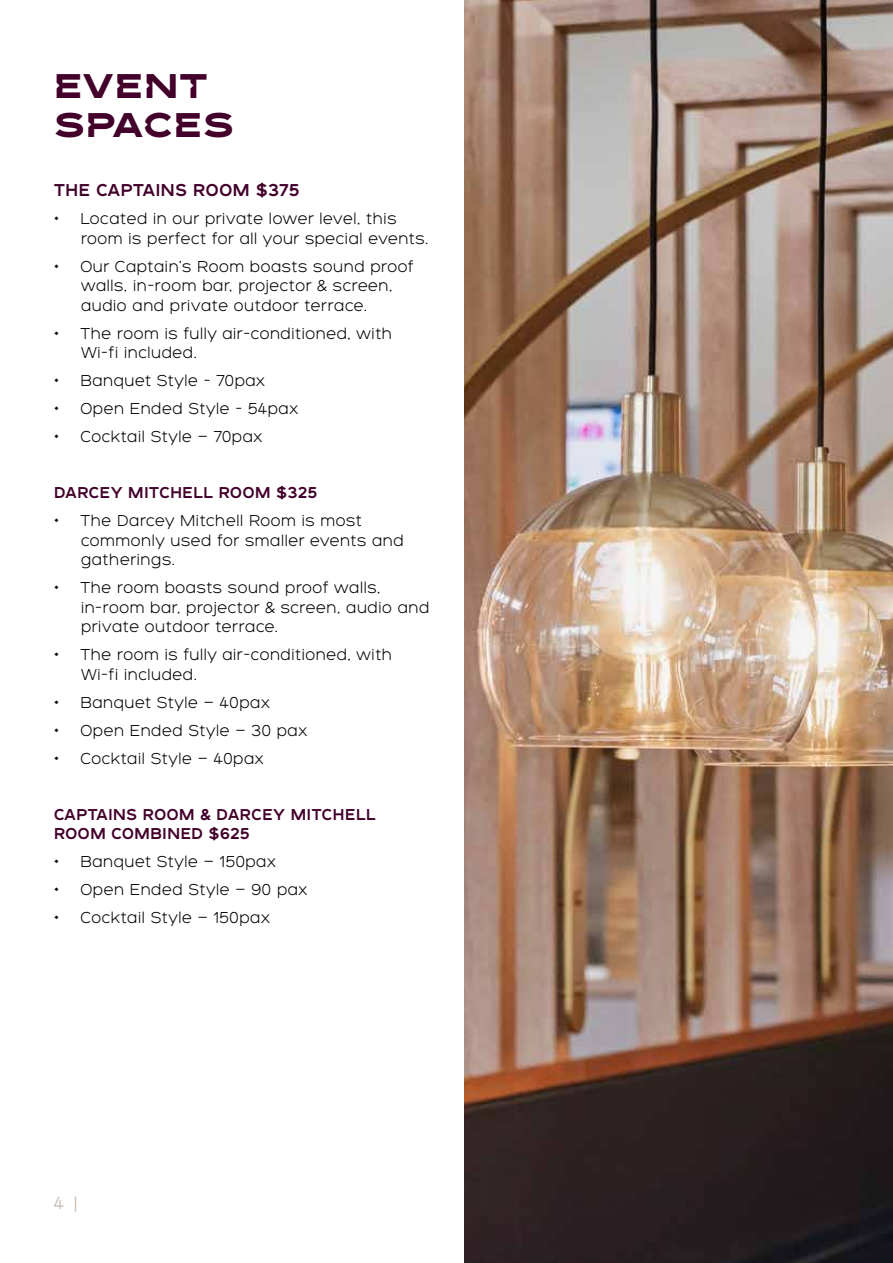
<style>
.page{position:relative;width:893px;height:1263px;background:#fff}
.page>*{position:absolute;margin:0;border:0;box-sizing:border-box;transform-origin:0 0}
.t1{font:36px/39px "Bronx Diamond";letter-spacing:.04em;color:#42002b}
.t2{font:500 18px "Bronx";letter-spacing:.04em;color:#42002b}
.t3{font:300 18px "Bronx";color:#beb0a3}
.t4{font:300 16.5px/19.5px "Bronx";letter-spacing:.04em;color:#000}
.t5{font:500 16.5px/19.5px "Bronx";letter-spacing:.04em;color:#42002b}
</style>
<div class="page">
<img style="left:464px;top:0;width:429px;height:1263px">
<h1 class="t1" style="left:54px;top:68px;width:181px">EVENT<br>SPACES</h1>
<p class="t2" style="left:54px;top:180px;width:247px">THE CAPTAINS ROOM $375</p>
<p class="t4" style="left:81px;top:209px;width:349px;text-indent:-27px">• Located in our private lower level, this room is perfect for all your special events.</p>
<p class="t4" style="left:81px;top:257px;width:334px;text-indent:-27px">• Our Captain’s Room boasts sound proof walls, in-room bar, projector &amp; screen, audio and private outdoor terrace.</p>
<p class="t4" style="left:81px;top:324px;width:313px;text-indent:-27px">• The room is fully air-conditioned, with<br>Wi-fi included.</p>
<p class="t4" style="left:54px;top:371px;width:212px">• Banquet Style - 70pax</p>
<p class="t4" style="left:54px;top:399px;width:246px">• Open Ended Style - 54pax</p>
<p class="t4" style="left:54px;top:427px;width:210px">• Cocktail Style – 70pax</p>
<p class="t5" style="left:54px;top:483px;width:265px">DARCEY MITCHELL ROOM $325</p>
<p class="t4" style="left:81px;top:511px;width:324px;text-indent:-27px">• The Darcey Mitchell Room is most commonly used for smaller events and gatherings.</p>
<p class="t4" style="left:81px;top:578px;width:350px;text-indent:-27px">• The room boasts sound proof walls, in-room bar, projector &amp; screen, audio and private outdoor terrace.</p>
<p class="t4" style="left:81px;top:645px;width:313px;text-indent:-27px">• The room is fully air-conditioned, with<br>Wi-fi included.</p>
<p class="t4" style="left:54px;top:693px;width:217px">• Banquet Style – 40pax</p>
<p class="t4" style="left:54px;top:721px;width:255px">• Open Ended Style – 30 pax</p>
<p class="t4" style="left:54px;top:749px;width:211px">• Cocktail Style – 40pax</p>
<p class="t5" style="left:54px;top:805px;width:323px">CAPTAINS ROOM &amp; DARCEY MITCHELL<br>ROOM COMBINED $625</p>
<p class="t4" style="left:54px;top:852px;width:223px">• Banquet Style – 150pax</p>
<p class="t4" style="left:54px;top:880px;width:255px">• Open Ended Style – 90 pax</p>
<p class="t4" style="left:54px;top:908px;width:217px">• Cocktail Style – 150pax</p>
<p class="t3" style="left:54px;top:1194px;width:25px">4 |</p>
</div>
